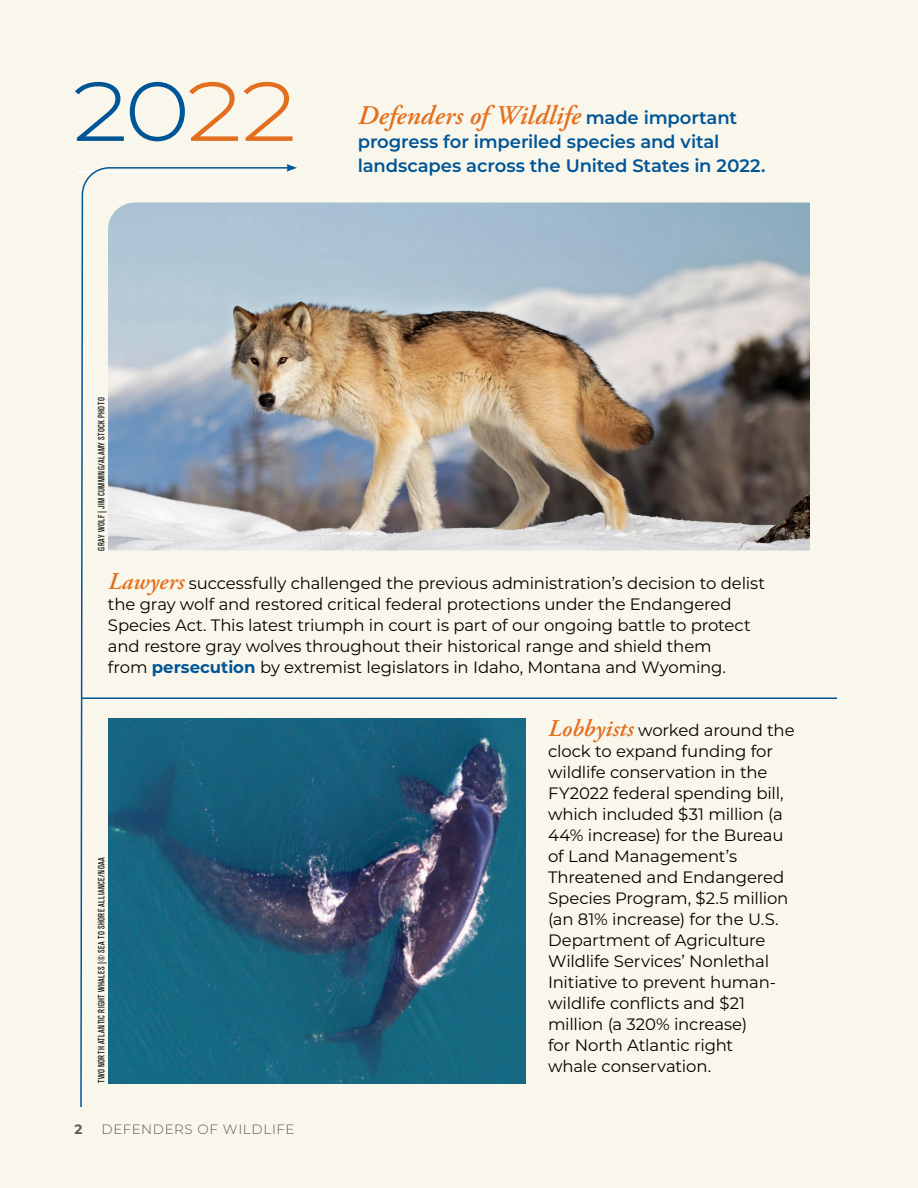
<style>
.page{position:relative;width:918px;height:1188px;background:#f9f7ec}
.page>*{position:absolute;margin:0;border:0;box-sizing:border-box;transform-origin:0 0}
.t1{font:300 97.5px "Montserrat";color:#005596}
.t2{font:italic 600 27px "Adobe Garamond Pro";letter-spacing:.005em;color:#e36f1e}
.t3{font:600 18px/24px "Montserrat";letter-spacing:-.01em;color:#005596}
.t4{font:16.5px/21px "Montserrat";letter-spacing:-.01em;color:#000}
.t5{font:300 13.5px "Montserrat";letter-spacing:.04em;color:#58595b}
.t6{font:700 13.5px "Montserrat";color:#58595b}
.t7{font:condensed 9px "Akzidenz Grotesk Std";letter-spacing:.05em;color:#000}
.s1{color:#e36f1e}
.s2{font-family:"Montserrat";font-style:normal;font-size:18px;color:#005596}
.s3{font-family:"Adobe Garamond Pro";font-weight:600;font-style:italic;font-size:24px;color:#e36f1e}
.s4{font-weight:700;color:#005596}
</style>
<div class="page">
<img style="left:290px;top:202px;width:520px;height:348px">
<img style="left:290px;top:718px;width:236px;height:365px">
<hr style="left:81px;top:698px;width:756px;height:1px;background:#005596">
<hr style="left:77px;top:171px;width:211px;height:1px;background:#fff">
<svg style="left:80px;top:167px;width:210px;height:940px"></svg>
<svg style="left:286px;top:164px;width:11px;height:8px"></svg>
<h1 class="t1" style="left:74px;top:40px;width:225px">20<span class="s1">22</span></h1>
<h2 class="t2" style="left:358px;top:100px;width:381px">Defenders of Wildlife <span class="s2">made important</span></h2>
<p class="t3" style="left:358px;top:129px;width:409px">progress for imperiled species and vital landscapes across the United States in 2022.</p>
<p class="t7" style="left:96px;top:550px;width:154px;rotate:-90deg">GRAY WOLF | JIM CUMMING/ALAMY STOCK PHOTO</p>
<p class="t4" style="left:108px;top:572px;width:659px"><span class="s3">Lawyers</span> successfully challenged the previous administration’s decision to delist the gray wolf and restored critical federal protections under the Endangered Species Act. This latest triumph in court is part of our ongoing battle to protect and restore gray wolves throughout their historical range and shield them<br>from <span class="s4">persecution</span> by extremist legislators in Idaho, Montana and Wyoming.</p>
<p class="t7" style="left:96px;top:1083px;width:228px;rotate:-90deg">TWO NORTH ATLANTIC RIGHT WHALES |© SEA TO SHORE ALLIANCE/NOAA</p>
<p class="t6" style="left:75px;top:1119px;width:9px">2</p>
<p class="t5" style="left:102px;top:1120px;width:195px">DEFENDERS OF WILDLIFE</p>
<p class="t4" style="left:548px;top:719px;width:248px"><span class="s3">Lobbyists</span> worked around the clock to expand funding for wildlife conservation in the<br>FY2022 federal spending bill, which included $31 million (a<br>44% increase) for the Bureau of Land Management’s<br>Threatened and Endangered<br>Species Program, $2.5 million (an 81% increase) for the U.S.<br>Department of Agriculture<br>Wildlife Services’ Nonlethal<br>Initiative to prevent human&shy;wildlife conflicts and $21 million (a 320% increase)<br>for North Atlantic right<br>whale conservation.</p>
</div>
